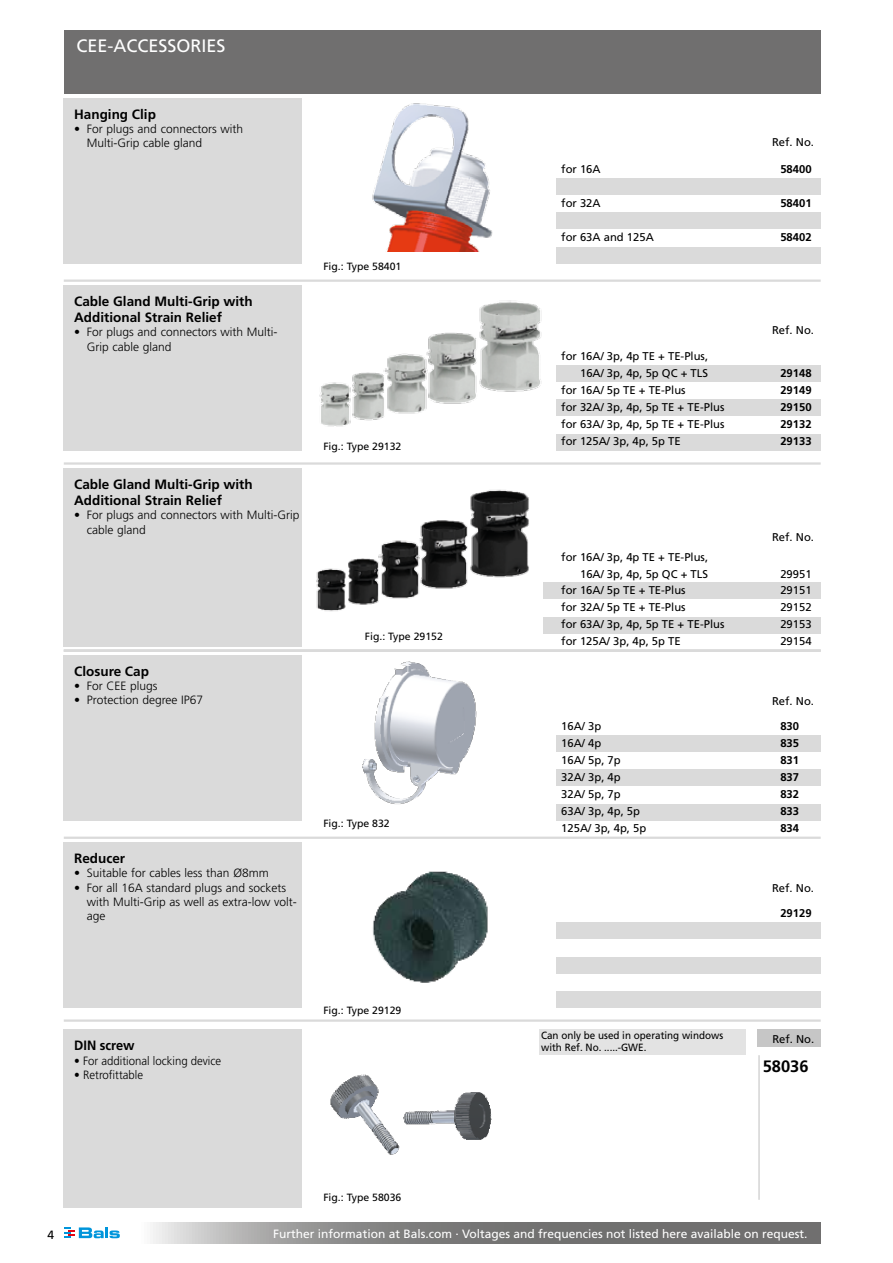
<style>
.page{position:relative;width:893px;height:1263px;background:#fff}
.page>*{position:absolute;margin:0;border:0;box-sizing:border-box;transform-origin:0 0}
.t1{font:18px "Frutiger LT Std";color:#fff}
.t2{font:700 16.5px "Frutiger LT Std";color:#000}
.t3{font:700 13.5px/16.2px "Frutiger LT Std";color:#000}
.t4{font:700 13.5px "Frutiger LT Std";color:#000;scale:.95 1}
.t5{font:300 12px/14.4px "Frutiger LT Std";color:#000}
.t6{font:12px "Frutiger LT Std";color:#fff}
.t7{font:300 12px "Frutiger LT Std";color:#000;scale:.95 1}
.t8{font:12px "Frutiger LT Std";color:#000}
.t9{font:11.25px/17px "Frutiger LT Std";color:#000;text-align:right}
.t10{font:700 11.25px "Frutiger LT Std";color:#000}
.t11{font:10.5px "Frutiger LT Std";color:#000}
.t12{font:10.5px/11.7px "Frutiger LT Std";color:#000;scale:.94 1}
</style>
<div class="page">
<svg style="left:79px;top:1222px;width:742px;height:22px;background:#908f8f"></svg>
<svg style="left:64px;top:1227px;width:56px;height:11px"></svg>
<div style="left:64px;top:30px;width:757px;height:64px;background:#706f6f"></div>
<hr style="left:64px;top:462px;width:757px;height:3px;background:#dadada">
<hr style="left:64px;top:1019px;width:757px;height:3px;background:#dadada">
<hr style="left:64px;top:649px;width:757px;height:3px;background:#dadada">
<div style="left:64px;top:468px;width:238px;height:178px;background:#dadada"></div>
<img style="left:316px;top:489px;width:213px;height:123px">
<div style="left:543px;top:617px;width:278px;height:17px;background:#dadada"></div>
<div style="left:543px;top:583px;width:278px;height:16px;background:#dadada"></div>
<div style="left:64px;top:1030px;width:238px;height:178px;background:#dadada"></div>
<img style="left:330px;top:1074px;width:162px;height:81px">
<div style="left:757px;top:1030px;width:64px;height:17px;background:#c6c6c6"></div>
<hr style="left:758px;top:1055px;width:2px;height:145px;background:#c6c6c6">
<div style="left:539px;top:1029px;width:206px;height:25px;background:#e3e3e3"></div>
<div style="left:64px;top:98px;width:238px;height:166px;background:#dadada"></div>
<img style="left:372px;top:103px;width:121px;height:148px">
<div style="left:556px;top:247px;width:265px;height:17px;background:#dadada"></div>
<div style="left:556px;top:178px;width:265px;height:17px;background:#dadada"></div>
<div style="left:556px;top:213px;width:265px;height:16px;background:#dadada"></div>
<hr style="left:64px;top:280px;width:757px;height:2px;background:#dadada">
<div style="left:64px;top:285px;width:238px;height:166px;background:#dadada"></div>
<div style="left:556px;top:434px;width:265px;height:17px;background:#dadada"></div>
<div style="left:556px;top:365px;width:265px;height:17px;background:#dadada"></div>
<div style="left:556px;top:400px;width:265px;height:16px;background:#dadada"></div>
<img style="left:319px;top:300px;width:243px;height:127px">
<div style="left:64px;top:842px;width:238px;height:166px;background:#dadada"></div>
<img style="left:372px;top:871px;width:116px;height:112px">
<div style="left:556px;top:991px;width:265px;height:17px;background:#dadada"></div>
<div style="left:556px;top:922px;width:265px;height:17px;background:#dadada"></div>
<div style="left:556px;top:957px;width:265px;height:16px;background:#dadada"></div>
<hr style="left:64px;top:837px;width:757px;height:2px;background:#dadada">
<div style="left:64px;top:655px;width:238px;height:166px;background:#dadada"></div>
<img style="left:362px;top:661px;width:115px;height:143px">
<div style="left:556px;top:804px;width:265px;height:17px;background:#dadada"></div>
<div style="left:556px;top:735px;width:265px;height:17px;background:#dadada"></div>
<div style="left:556px;top:770px;width:265px;height:16px;background:#dadada"></div>
<h1 class="t1" style="left:77px;top:35px;width:151px">CEE-ACCESSORIES</h1>
<p class="t3" style="left:74px;top:106px;width:83px">Hanging Clip</p>
<p class="t5" style="left:87px;top:122px;width:158px;text-indent:-13px">• For plugs and connectors with<br>Multi-Grip cable gland</p>
<p class="t3" style="left:74px;top:293px;width:180px">Cable Gland Multi-Grip with<br>Additional Strain Relief</p>
<p class="t5" style="left:87px;top:325px;width:192px;text-indent:-13px">• For plugs and connectors with Multi-<br>Grip cable gland</p>
<p class="t11" style="left:323px;top:260px;width:80px">Fig.: Type 58401</p>
<p class="t3" style="left:74px;top:476px;width:180px">Cable Gland Multi-Grip with<br>Additional Strain Relief</p>
<p class="t5" style="left:87px;top:508px;width:214px;text-indent:-13px">• For plugs and connectors with Multi-Grip cable gland</p>
<p class="t11" style="left:323px;top:440px;width:80px">Fig.: Type 29132</p>
<p class="t3" style="left:74px;top:663px;width:76px">Closure Cap</p>
<p class="t5" style="left:74px;top:679px;width:85px">• For CEE plugs</p>
<p class="t5" style="left:74px;top:693px;width:131px">• Protection degree IP67</p>
<p class="t11" style="left:365px;top:630px;width:80px">Fig.: Type 29152</p>
<p class="t3" style="left:74px;top:850px;width:53px">Reducer</p>
<p class="t5" style="left:74px;top:866px;width:196px">• Suitable for cables less than Ø8mm</p>
<p class="t5" style="left:87px;top:880px;width:211px;text-indent:-13px">• For all 16A standard plugs and sockets with Multi-Grip as well as extra-low volt&shy;age</p>
<p class="t11" style="left:323px;top:817px;width:68px">Fig.: Type 832</p>
<p class="t4" style="left:74px;top:1038px;width:65px">DIN screw</p>
<p class="t7" style="left:74px;top:1054px;width:156px">• For additional locking device</p>
<p class="t7" style="left:74px;top:1068px;width:74px">• Retrofittable</p>
<p class="t11" style="left:323px;top:1004px;width:80px">Fig.: Type 29129</p>
<p class="t11" style="left:323px;top:1191px;width:80px">Fig.: Type 58036</p>
<p class="t9" style="left:772px;top:134px;width:43px">Ref. No.</p>
<p class="t9" style="left:561px;top:161px;width:41px">for 16A</p>
<p class="t10" style="left:780px;top:163px;width:33px">58400</p>
<p class="t9" style="left:561px;top:195px;width:41px">for 32A</p>
<p class="t10" style="left:780px;top:196px;width:33px">58401</p>
<p class="t9" style="left:561px;top:229px;width:94px">for 63A and 125A</p>
<p class="t10" style="left:780px;top:230px;width:33px">58402</p>
<p class="t9" style="left:561px;top:348px;width:148px">for 16A/ 3p, 4p TE + TE-Plus,<br>16A/ 3p, 4p, 5p QC + TLS</p>
<p class="t9" style="left:772px;top:321px;width:43px">Ref. No.</p>
<p class="t10" style="left:780px;top:367px;width:33px">29148</p>
<p class="t9" style="left:561px;top:382px;width:126px">for 16A/ 5p TE + TE-Plus</p>
<p class="t10" style="left:780px;top:384px;width:33px">29149</p>
<p class="t9" style="left:561px;top:399px;width:165px">for 32A/ 3p, 4p, 5p TE + TE-Plus</p>
<p class="t10" style="left:780px;top:401px;width:33px">29150</p>
<p class="t9" style="left:561px;top:416px;width:165px">for 63A/ 3p, 4p, 5p TE + TE-Plus</p>
<p class="t10" style="left:780px;top:417px;width:33px">29132</p>
<p class="t9" style="left:561px;top:433px;width:121px">for 125A/ 3p, 4p, 5p TE</p>
<p class="t10" style="left:780px;top:434px;width:33px">29133</p>
<p class="t9" style="left:561px;top:548px;width:148px">for 16A/ 3p, 4p TE + TE-Plus,<br>16A/ 3p, 4p, 5p QC + TLS</p>
<p class="t9" style="left:772px;top:529px;width:43px">Ref. No.</p>
<p class="t9" style="left:780px;top:565px;width:33px">29951</p>
<p class="t9" style="left:561px;top:582px;width:126px">for 16A/ 5p TE + TE-Plus</p>
<p class="t9" style="left:780px;top:582px;width:33px">29151</p>
<p class="t9" style="left:561px;top:599px;width:126px">for 32A/ 5p TE + TE-Plus</p>
<p class="t9" style="left:780px;top:599px;width:33px">29152</p>
<p class="t9" style="left:561px;top:616px;width:165px">for 63A/ 3p, 4p, 5p TE + TE-Plus</p>
<p class="t9" style="left:780px;top:616px;width:33px">29153</p>
<p class="t9" style="left:561px;top:633px;width:121px">for 125A/ 3p, 4p, 5p TE</p>
<p class="t9" style="left:780px;top:633px;width:33px">29154</p>
<p class="t9" style="left:772px;top:692px;width:43px">Ref. No.</p>
<p class="t9" style="left:561px;top:718px;width:42px">16A/ 3p</p>
<p class="t10" style="left:780px;top:720px;width:20px">830</p>
<p class="t9" style="left:561px;top:735px;width:42px">16A/ 4p</p>
<p class="t10" style="left:780px;top:737px;width:20px">835</p>
<p class="t9" style="left:561px;top:752px;width:61px">16A/ 5p, 7p</p>
<p class="t10" style="left:780px;top:754px;width:20px">831</p>
<p class="t9" style="left:561px;top:769px;width:61px">32A/ 3p, 4p</p>
<p class="t10" style="left:780px;top:770px;width:20px">837</p>
<p class="t9" style="left:561px;top:786px;width:61px">32A/ 5p, 7p</p>
<p class="t10" style="left:780px;top:787px;width:20px">832</p>
<p class="t9" style="left:561px;top:803px;width:80px">63A/ 3p, 4p, 5p</p>
<p class="t10" style="left:780px;top:804px;width:20px">833</p>
<p class="t9" style="left:561px;top:820px;width:87px">125A/ 3p, 4p, 5p</p>
<p class="t10" style="left:780px;top:821px;width:20px">834</p>
<p class="t9" style="left:772px;top:879px;width:43px">Ref. No.</p>
<p class="t10" style="left:780px;top:907px;width:33px">29129</p>
<p class="t12" style="left:541px;top:1030px;width:195px">Can only be used in operating windows with Ref. No. .....-GWE.</p>
<p class="t9" style="left:772px;top:1030px;width:43px">Ref. No.</p>
<h2 class="t2" style="left:763px;top:1056px;width:47px">58036</h2>
<p class="t8" style="left:48px;top:1228px;width:8px">4</p>
<p class="t6" style="left:273px;top:1227px;width:536px">Further information at Bals.com . Voltages and frequencies not listed here available on request.</p>
</div>
